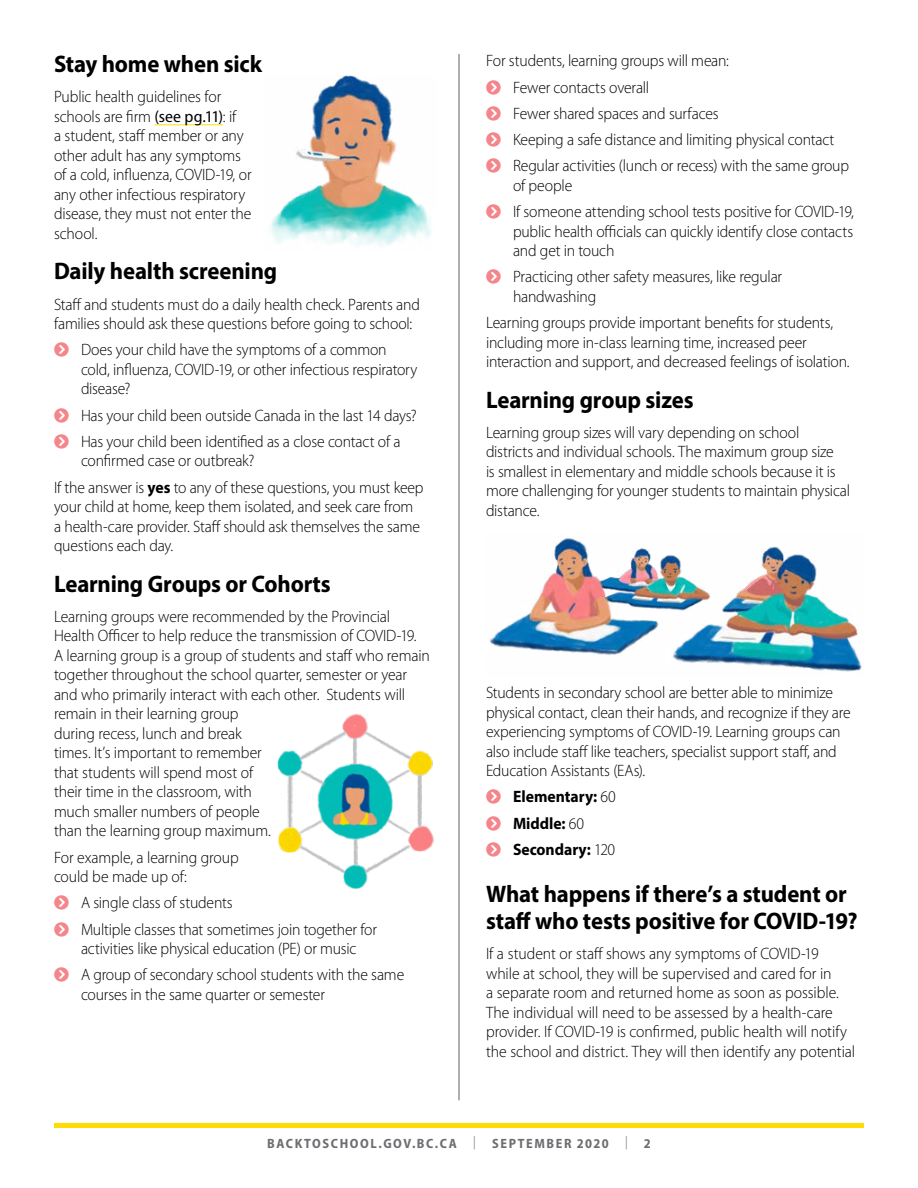
<style>
.page{position:relative;width:918px;height:1188px;background:#fff}
.page>*{position:absolute;margin:0;border:0;box-sizing:border-box;transform-origin:0 0}
.t1{font:700 24px/27px "Myriad Pro";letter-spacing:-.01em;color:#000;scale:.95 1}
.Body{font:300 16.5px/19.5px "Myriad Pro";letter-spacing:-.01em;color:#000;scale:.95 1}
.t2{font:700 16.5px "Myriad Pro";color:#000;scale:.95 1}
.t3{font:700 semi-condensed 13.5px "Myriad Pro";letter-spacing:.12em;color:#6d6e71}
.s1{font-weight:400;font-stretch:semi-condensed}
.s2{font-weight:700}
.s3{font-weight:300}
.s4{font-weight:300;font-stretch:condensed}
</style>
<div class="page">
<hr style="left:54px;top:1123px;width:810px;height:4px;background:#fd0">
<hr style="left:458px;top:54px;width:2px;height:1046px;background:#636466">
<hr style="left:155px;top:124px;width:68px;height:1px;background:#fd0">
<img style="left:270px;top:75px;width:161px;height:172px">
<img style="left:278px;top:713px;width:156px;height:175px">
<img style="left:490px;top:538px;width:372px;height:134px">
<h1 class="t1" style="left:54px;top:50px;width:221px">Stay home when sick</h1>
<p class="Body" style="left:54px;top:87px;width:210px">Public health guidelines for schools are firm <span class="s1">(see pg.11)</span>: if<br>a student, staff member or any other adult has any symptoms of a cold, influenza, COVID-19, or any other infectious respiratory disease, they must not enter the school.</p>
<h1 class="t1" style="left:54px;top:257px;width:236px">Daily health screening</h1>
<p class="Body" style="left:54px;top:295px;width:387px">Staff and students must do a daily health check. Parents and families should ask these questions before going to school:</p>
<p class="Body" style="left:81px;top:340px;width:355px">Does your child have the symptoms of a common cold, influenza, COVID-19, or other infectious respiratory disease?</p>
<p class="Body" style="left:81px;top:406px;width:355px">Has your child been outside Canada in the last 14 days?</p>
<p class="Body" style="left:81px;top:432px;width:338px">Has your child been identified as a close contact of a confirmed case or outbreak?</p>
<p class="Body" style="left:54px;top:478px;width:391px">If the answer is <span class="s2">yes</span> to any of these questions, you must keep your child at home, keep them isolated, and seek care from a health-care provider. Staff should ask themselves the same questions each day.</p>
<h1 class="t1" style="left:54px;top:569px;width:293px">Learning Groups or Cohorts</h1>
<p class="Body" style="left:54px;top:607px;width:397px">Learning groups were recommended by the Provincial Health Officer to help reduce the transmission of COVID-19.<br>A learning group is a group of students and staff who remain together throughout the school quarter, semester or year and who primarily interact with each other. Students will remain in their learning group<br>during recess, lunch and break<br>times. It’s important to remember<br>that students will spend most of<br>their time in the classroom, with<br>much smaller numbers of people<br>than the learning group maximum.</p>
<p class="Body" style="left:54px;top:848px;width:196px">For example, a learning group could be made up of:</p>
<p class="Body" style="left:81px;top:893px;width:161px">A single class of students</p>
<p class="Body" style="left:81px;top:920px;width:313px">Multiple classes that sometimes join together for activities like physical education (PE) or music</p>
<p class="Body" style="left:81px;top:965px;width:342px">A group of secondary school students with the same courses in the same quarter or semester</p>
<p class="Body" style="left:486px;top:51px;width:257px">For students, learning groups will mean:</p>
<p class="Body" style="left:513px;top:78px;width:145px">Fewer contacts overall</p>
<p class="Body" style="left:513px;top:104px;width:218px">Fewer shared spaces and surfaces</p>
<p class="Body" style="left:513px;top:130px;width:340px">Keeping a safe distance and limiting physical contact</p>
<p class="Body" style="left:513px;top:156px;width:355px">Regular activities (lunch or recess) with the same group of people</p>
<p class="Body" style="left:513px;top:202px;width:360px;text-align:justify">If someone attending school tests positive for COVID-19, public health officials can quickly identify close contacts and get in touch</p>
<p class="Body" style="left:513px;top:267px;width:285px">Practicing other safety measures, like regular handwashing</p>
<p class="Body" style="left:486px;top:313px;width:384px">Learning groups provide important benefits for students, including more in-class learning time, increased peer interaction and support, and decreased feelings of isolation.</p>
<h1 class="t1" style="left:486px;top:385px;width:220px">Learning group sizes</h1>
<p class="Body" style="left:486px;top:423px;width:385px">Learning group sizes will vary depending on school districts and individual schools. The maximum group size<br>is smallest in elementary and middle schools because it is more challenging for younger students to maintain physical distance.</p>
<p class="Body" style="left:486px;top:683px;width:385px">Students in secondary school are better able to minimize physical contact, clean their hands, and recognize if they are experiencing symptoms of COVID-19. Learning groups can also include staff like teachers, specialist support staff, and Education Assistants (EAs).</p>
<p class="t2" style="left:513px;top:786px;width:110px">Elementary: <span class="s3">60</span></p>
<p class="t2" style="left:513px;top:812px;width:76px">Middle: <span class="s3">60</span></p>
<p class="t2" style="left:513px;top:839px;width:109px">Secondary: <span class="s3">120</span></p>
<h1 class="t1" style="left:486px;top:880px;width:393px">What happens if there’s a student or staff who tests positive for COVID-19?</h1>
<p class="Body" style="left:486px;top:945px;width:390px">If a student or staff shows any symptoms of COVID-19 while at school, they will be supervised and cared for in<br>a separate room and returned home as soon as possible.<br>The individual will need to be assessed by a health-care provider. If COVID-19 is confirmed, public health will notify the school and district. They will then identify any potential</p>
<p class="t3" style="left:267px;top:1135px;width:385px">BACKTOSCHOOL.GOV.BC.CA <span class="s4">|</span> SEPTEMBER 2020 <span class="s4">|</span> 2</p>
</div>
